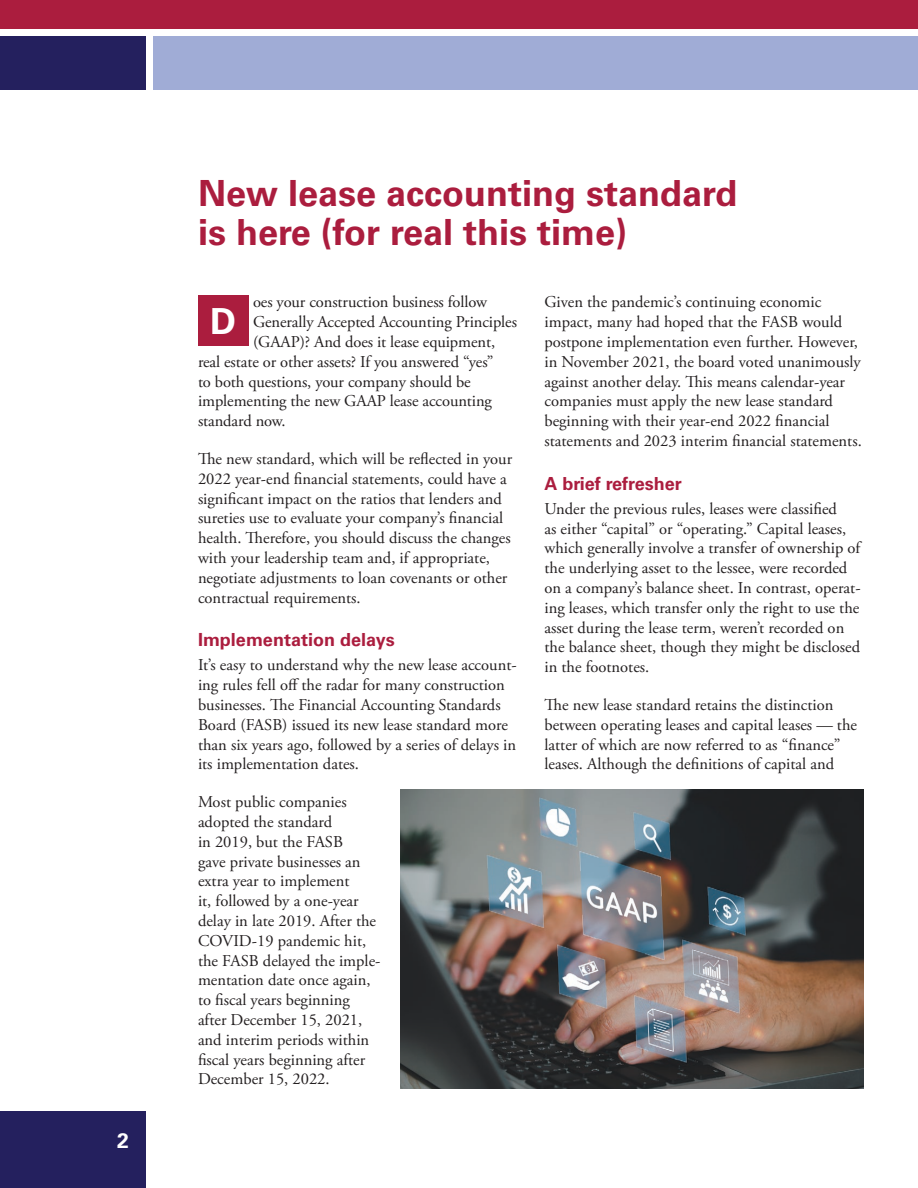
<style>
.page{position:relative;width:918px;height:1188px;background:#fff}
.page>*{position:absolute;margin:0;border:0;box-sizing:border-box;transform-origin:0 0}
.t1{font:700 36px/39px "Univers LT Std";color:#ab1d3e}
.t2{font:700 36px "Univers LT Std";color:#fff}
.t3{font:700 21px "Univers LT Std";color:#fff}
.t4{font:700 18px "Univers LT Std";color:#ab1d3e}
.t5{font:16.5px/19.8px "Adobe Garamond Pro";color:#231f20}
</style>
<div class="page">
<div style="left:0;top:1112px;width:146px;height:76px;background:#24205e"></div>
<div style="left:153px;top:36px;width:765px;height:54px;background:#a0acd6"></div>
<div style="left:0;top:36px;width:146px;height:54px;background:#24205e"></div>
<div style="left:0;top:0;width:918px;height:28px;background:#ab1d3e"></div>
<div style="left:198px;top:296px;width:51px;height:50px;background:#ab1d3e"></div>
<img style="left:400px;top:789px;width:464px;height:300px">
<p class="t3" style="left:117px;top:1128px;width:13px">2</p>
<h1 class="t1" style="left:198px;top:174px;width:541px">New lease accounting standard is here (for real this time)</h1>
<p class="t5" style="left:253px;top:293px;width:236px">oes your construction business follow</p>
<p class="t5" style="left:253px;top:313px;width:266px">Generally Accepted Accounting Principles</p>
<p class="t5" style="left:253px;top:333px;width:244px">(GAAP)? And does it lease equipment,</p>
<p class="t5" style="left:198px;top:352px;width:297px">real estate or other assets? If you answered “yes”</p>
<p class="t5" style="left:198px;top:372px;width:274px">to both questions, your company should be</p>
<p class="t5" style="left:198px;top:392px;width:295px">implementing the new GAAP lease accounting</p>
<p class="t5" style="left:198px;top:412px;width:89px">standard now.</p>
<p class="t5" style="left:198px;top:450px;width:316px">The new standard, which will be reflected in your 2022 year-end financial statements, could have a significant impact on the ratios that lenders and sureties use to evaluate your company’s financial health. Therefore, you should discuss the changes with your leadership team and, if appropriate, negotiate adjustments to loan covenants or other contractual requirements.</p>
<p class="t4" style="left:198px;top:629px;width:198px">Implementation delays</p>
<p class="t5" style="left:198px;top:656px;width:320px">It’s easy to understand why the new lease account&shy;ing rules fell off the radar for many construction businesses. The Financial Accounting Standards Board (FASB) issued its new lease standard more than six years ago, followed by a series of delays in its implementation dates.</p>
<p class="t5" style="left:198px;top:793px;width:184px">Most public companies adopted the standard<br>in 2019, but the FASB<br>gave private businesses an extra year to implement<br>it, followed by a one-year delay in late 2019. After the<br>COVID-19 pandemic hit, the FASB delayed the imple&shy;mentation date once again, to fiscal years beginning after December 15, 2021, and interim periods within fiscal years beginning after<br>December 15, 2022.</p>
<h1 class="t2" style="left:210px;top:300px;width:27px">D</h1>
<p class="t5" style="left:544px;top:293px;width:319px">Given the pandemic’s continuing economic impact, many had hoped that the FASB would postpone implementation even further. However, in November 2021, the board voted unanimously against another delay. This means calendar-year companies must apply the new lease standard beginning with their year-end 2022 financial statements and 2023 interim financial statements.</p>
<p class="t4" style="left:544px;top:473px;width:139px">A brief refresher</p>
<p class="t5" style="left:544px;top:499px;width:318px">Under the previous rules, leases were classified<br>as either “capital” or “operating.” Capital leases, which generally involve a transfer of ownership of the underlying asset to the lessee, were recorded on a company’s balance sheet. In contrast, operat&shy;ing leases, which transfer only the right to use the asset during the lease term, weren’t recorded on the balance sheet, though they might be disclosed in the footnotes.</p>
<p class="t5" style="left:544px;top:696px;width:314px">The new lease standard retains the distinction between operating leases and capital leases — the latter of which are now referred to as “finance” leases. Although the definitions of capital and</p>
</div>
